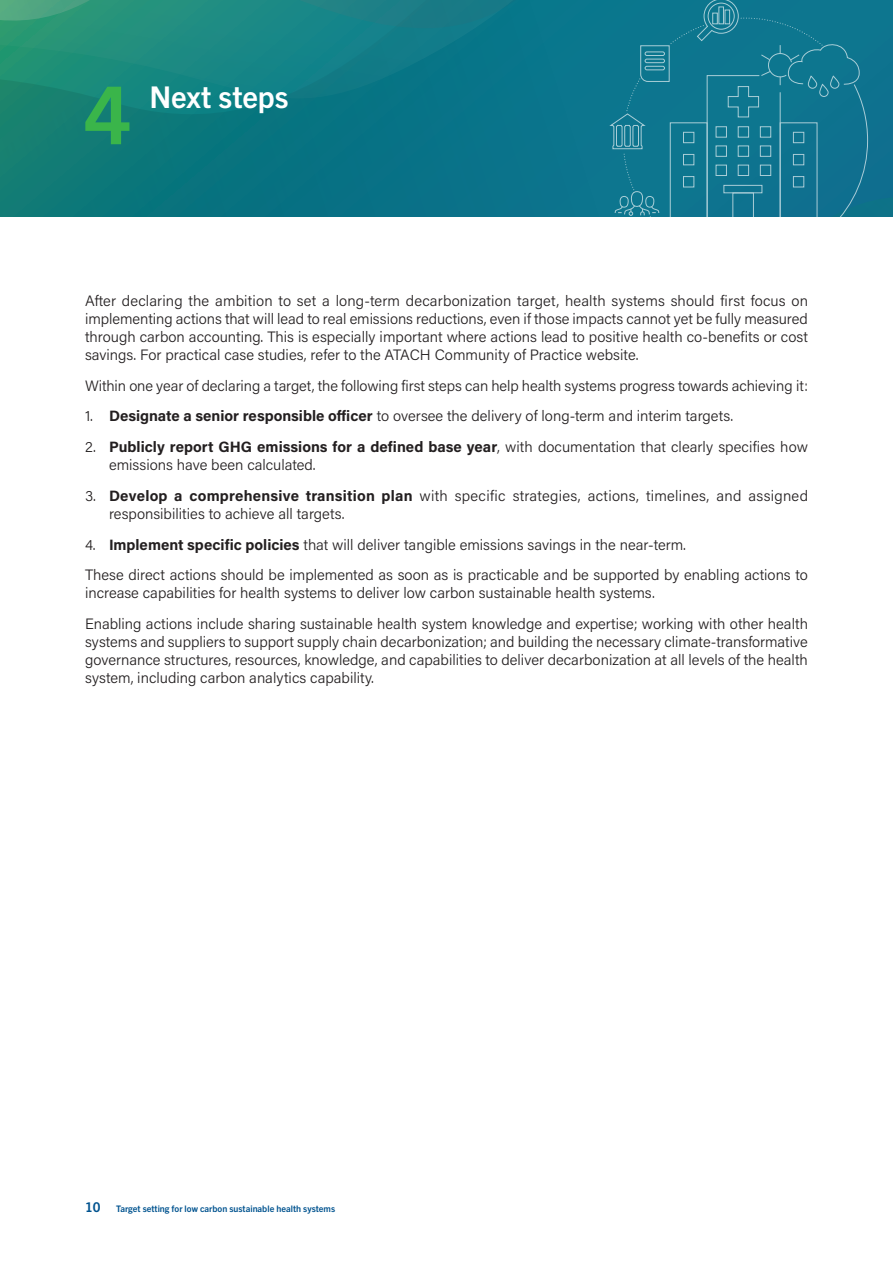
<style>
.page{position:relative;width:893px;height:1263px;background:#fff}
.page>*{position:absolute;margin:0;border:0;box-sizing:border-box;transform-origin:0 0}
.Head1-chapter{font:700 80.1px "Trade Gothic Next LT Pro";color:#3ab54a}
.Head1-chapter-2{font:700 30px "Trade Gothic Next LT Pro";letter-spacing:-.005em;color:#fff}
.Body{font:300 15px/18px "Acumin Pro";color:#231f20}
.t1{font:700 9px "Trade Gothic Next LT Pro";color:#01538f}
.s1{font-weight:700}
.s2{font-size:13.5px}
</style>
<div class="page">
<svg style="left:0;top:0;width:893px;height:216px;background:#117a87"></svg>
<h1 class="Head1-chapter" style="left:85px;top:59px;width:47px">4</h1>
<h1 class="Head1-chapter-2" style="left:149px;top:76px;width:140px">Next steps</h1>
<p class="Body" style="left:85px;top:291px;width:724px;text-align:justify">After declaring the ambition to set a long-term decarbonization target, health systems should first focus on implementing actions that will lead to real emissions reductions, even if those impacts cannot yet be fully measured through carbon accounting. This is especially important where actions lead to positive health co-benefits or cost savings. For practical case studies, refer to the ATACH Community of Practice website.</p>
<p class="Body" style="left:85px;top:376px;width:724px">Within one year of declaring a target, the following first steps can help health systems progress towards achieving it:</p>
<p class="Body" style="left:85px;top:406px;width:650px">1. <span class="s1">Designate a senior responsible officer</span> to oversee the delivery of long-term and interim targets.</p>
<p class="Body" style="left:109px;top:437px;width:700px;text-indent:-24px">2. <span class="s1">Publicly report GHG emissions for a defined base year</span>, with documentation that clearly specifies how emissions have been calculated.</p>
<p class="Body" style="left:109px;top:486px;width:700px;text-indent:-24px">3. <span class="s1">Develop a comprehensive transition plan</span> with specific strategies, actions, timelines, and assigned responsibilities to achieve all targets.</p>
<p class="Body" style="left:85px;top:535px;width:602px">4. <span class="s1">Implement specific policies</span> that will deliver tangible emissions savings in the near-term.</p>
<p class="Body" style="left:85px;top:566px;width:724px">These direct actions should be implemented as soon as is practicable and be supported by enabling actions to increase capabilities for health systems to deliver low carbon sustainable health systems.</p>
<p class="Body" style="left:85px;top:614px;width:724px;text-align:justify">Enabling actions include sharing sustainable health system knowledge and expertise; working with other health systems and suppliers to support supply chain decarbonization; and building the necessary climate-transformative governance structures, resources, knowledge, and capabilities to deliver decarbonization at all levels of the health system, including carbon analytics capability.</p>
<p class="t1" style="left:85px;top:1202px;width:252px"><span class="s2">10</span> Target setting for low carbon sustainable health systems</p>
</div>
